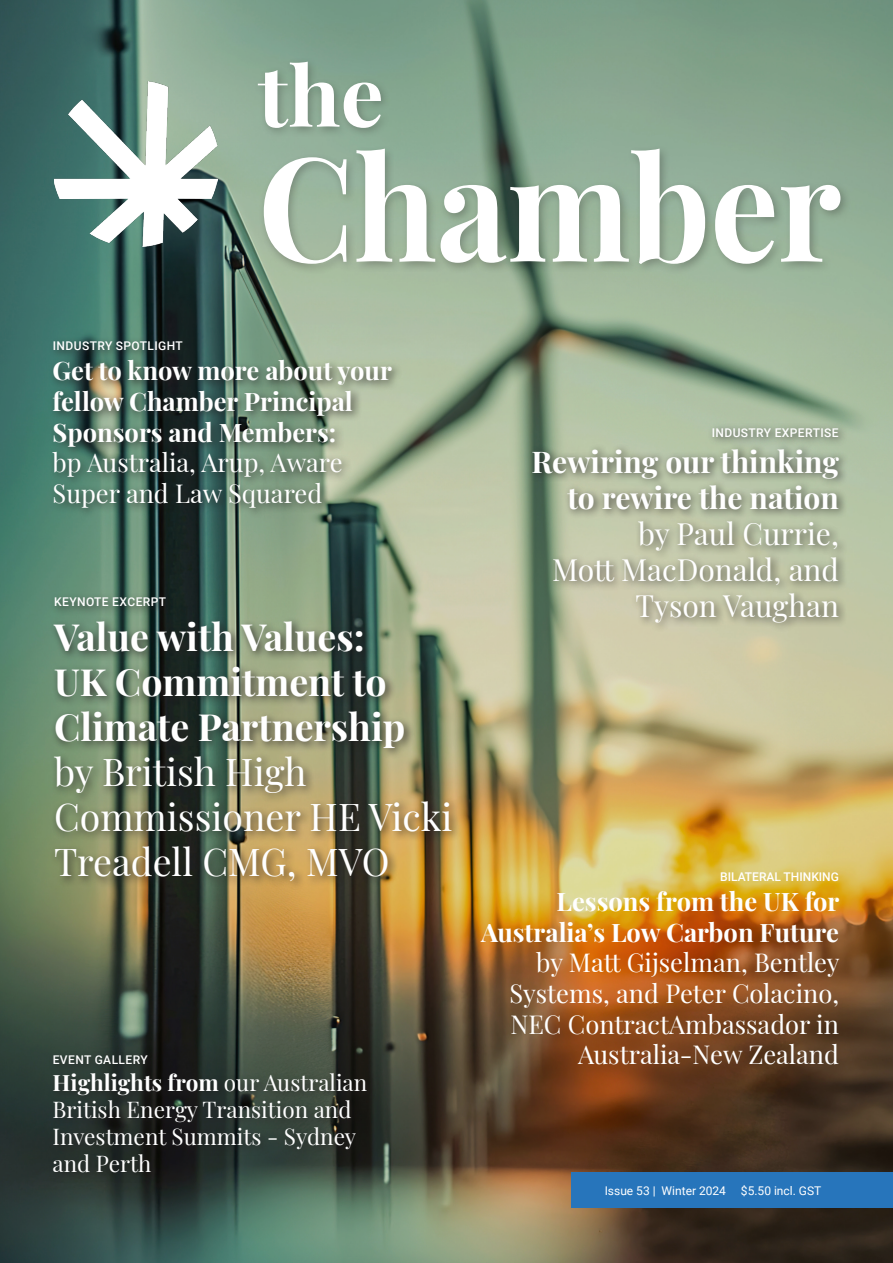
<style>
.page{position:relative;width:893px;height:1263px;background:#fff}
.page>*{position:absolute;margin:0;border:0;box-sizing:border-box;transform-origin:0 0}
.t1{font:700 144.75px "Playfair Display";color:#fff;scale:.94 1}
.t2{font:700 83.25px "Playfair Display";color:#fff}
.t3{font:700 37.5px/45px "Playfair Display";color:#fff}
.t4{font:37.5px/45px "Playfair Display";color:#fff}
.t5{font:30px/36px "Playfair Display";color:#fff;text-align:right}
.t6{font:700 30px/36px "Playfair Display";color:#fff;text-align:right}
.t7{font:25.5px/30.6px "Playfair Display";color:#fff}
.t8{font:700 25.5px/30.6px "Playfair Display";color:#fff}
.t9{font:22.5px/27px "Playfair Display";color:#fff}
.t10{font:500 12px "Roboto";letter-spacing:.035em;color:#fff}
.t11{font:12px "Roboto";color:#fff}
.t12{font:500 12px "Roboto";color:#fff}
.s1{font-weight:700}
</style>
<div class="page">
<div style="left:0;top:0;width:893px;height:1263px;background:#231f20;opacity:.15"></div>
<div style="left:253px;top:56px;width:599px;height:219px;background:#231f20;opacity:.29"></div>
<div style="left:572px;top:1172px;width:321px;height:36px;background:#2775bb"></div>
<img style="left:54px;top:81px;width:164px;height:166px">
<div style="left:49px;top:592px;width:412px;height:299px;background:#231f20;opacity:.75"></div>
<div style="left:529px;top:423px;width:321px;height:210px;background:#231f20;opacity:.75"></div>
<div style="left:49px;top:336px;width:354px;height:183px;background:#231f20;opacity:.75"></div>
<div style="left:49px;top:1051px;width:328px;height:132px;background:#231f20;opacity:.75"></div>
<p class="t2" style="left:258px;top:30px;width:127px">the</p>
<p class="t1" style="left:258px;top:94px;width:622px">Chamber</p>
<p class="t10" style="left:53px;top:337px;width:132px">INDUSTRY SPOTLIGHT</p>
<p class="t8" style="left:53px;top:353px;width:341px">Get to know more about your fellow Chamber Principal<br>Sponsors and Members:</p>
<p class="t7" style="left:53px;top:445px;width:292px">bp Australia, Arup, Aware<br>Super and Law Squared</p>
<p class="t10" style="left:54px;top:593px;width:113px">KEYNOTE EXCERPT</p>
<p class="t3" style="left:54px;top:611px;width:312px">Value with Values:</p>
<p class="t3" style="left:54px;top:656px;width:353px">UK Commitment to<br>Climate Partnership</p>
<p class="t4" style="left:54px;top:746px;width:400px">by British High<br>Commissioner HE Vicki<br>Treadell CMG, MVO</p>
<p class="t10" style="left:53px;top:1052px;width:96px">EVENT GALLERY</p>
<p class="t9" style="left:53px;top:1067px;width:316px"><span class="s1">Highlights from</span> our Australian<br>British Energy Transition and<br>Investment Summits - Sydney and Perth</p>
<p class="t10" style="left:712px;top:424px;width:129px">INDUSTRY EXPERTISE</p>
<p class="t6" style="left:531px;top:441px;width:309px">Rewiring our thinking to rewire the nation</p>
<p class="t5" style="left:552px;top:513px;width:288px">by Paul Currie,<br>Mott MacDonald, and<br>Tyson Vaughan</p>
<p class="t12" style="left:720px;top:868px;width:120px">BILATERAL THINKING</p>
<p class="t7" style="left:481px;top:884px;width:360px;text-align:right"><span class="s1">Lessons from the UK for<br>Australia’s Low Carbon Future </span>by Matt Gijselman, Bentley<br>Systems, and Peter Colacino,<br>NEC ContractAmbassador in<br>Australia-New Zealand</p>
<p class="t11" style="left:605px;top:1182px;width:218px">Issue 53 | Winter 2024 $5.50 incl. GST</p>
</div>
